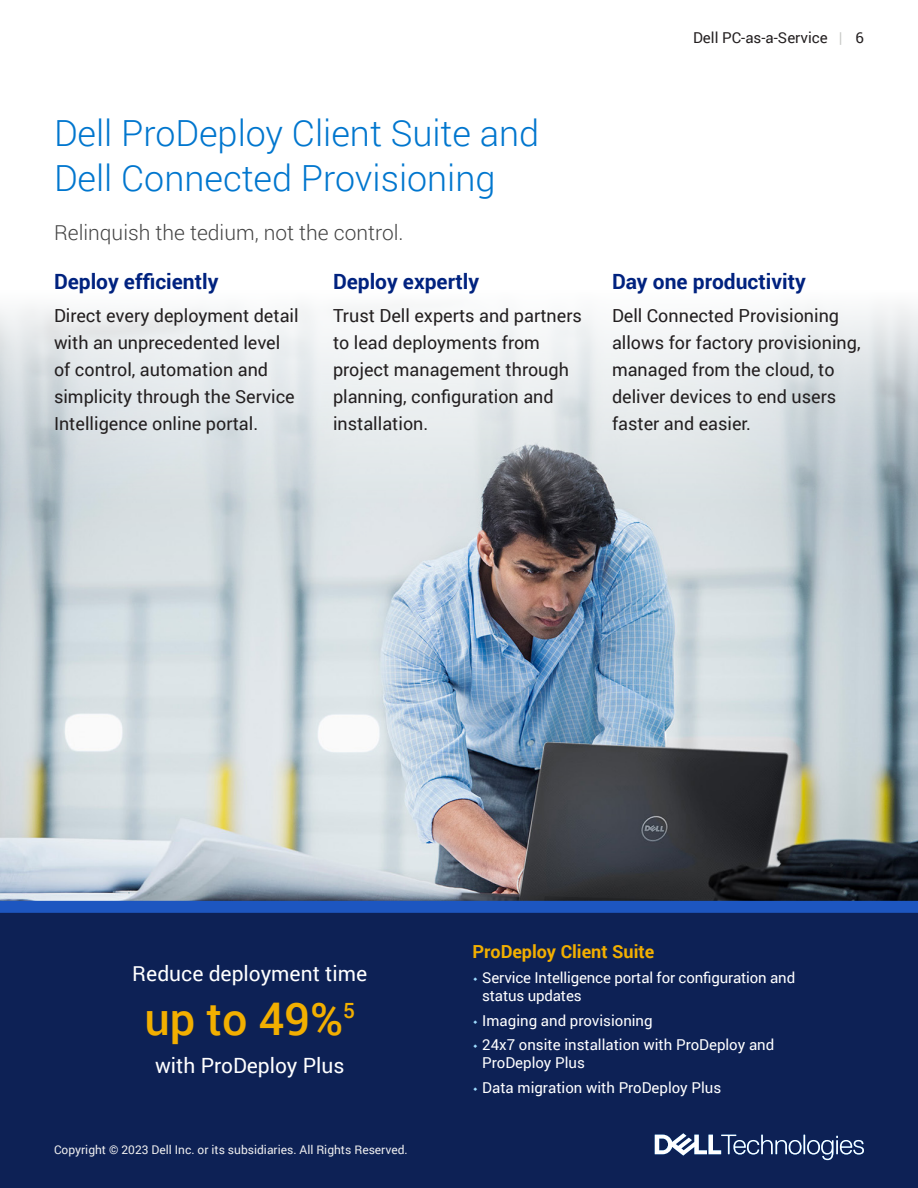
<style>
.page{position:relative;width:918px;height:1188px;background:#fff}
.page>*{position:absolute;margin:0;border:0;box-sizing:border-box;transform-origin:0 0}
.t1{font:500 45px "Roboto";color:#f2af00}
.Page_Header{font:300 36px/45px "Roboto";color:#0076ce}
.Body_Copy_Header{font:700 21px "Roboto";color:#00227f}
.t2{font:21px "Roboto";color:#fff}
.Page_Subhead{font:300 21px "Roboto";color:#444}
.Page_Copy{font:18px/27px "Roboto";color:#231f20}
.Body_Sub-Header{font:700 18px "Roboto";color:#f2af00}
.t3{font:15px/18px "Roboto";color:#fff}
.t4{font:15px "Roboto";color:#231f20}
.Small_Type___Page_Nu{font:12px "Roboto";color:#eee}
.s1{color:#c8c9c7}
.s2{font-family:"Dell Replica";color:#9fddff}
</style>
<div class="page">
<div style="left:0;top:907px;width:918px;height:281px;background:#0d2155"></div>
<img style="left:0;top:666px;width:918px;height:235px">
<div style="left:0;top:901px;width:918px;height:12px;background:#1d56c0"></div>
<svg style="left:0;top:305px;width:918px;height:361px;background:#cad2d7"></svg>
<svg style="left:655px;top:1133px;width:209px;height:27px"></svg>
<p class="Page_Header" style="left:54px;top:109px;width:487px">Dell ProDeploy Client Suite and<br>Dell Connected Provisioning</p>
<p class="Page_Subhead" style="left:54px;top:218px;width:351px">Relinquish the tedium, not the control.</p>
<p class="Body_Copy_Header" style="left:54px;top:266px;width:166px">Deploy efficiently</p>
<p class="Page_Copy" style="left:54px;top:302px;width:246px">Direct every deployment detail with an unprecedented level of control, automation and simplicity through the Service<br>Intelligence online portal.</p>
<p class="Body_Copy_Header" style="left:333px;top:266px;width:148px">Deploy expertly</p>
<p class="Page_Copy" style="left:333px;top:302px;width:250px">Trust Dell experts and partners to lead deployments from project management through planning, configuration and installation.</p>
<p class="t4" style="left:693px;top:27px;width:172px">Dell PC-as-a-Service <span class="s1">|</span> 6</p>
<p class="Body_Copy_Header" style="left:612px;top:266px;width:195px">Day one productivity</p>
<p class="Page_Copy" style="left:612px;top:302px;width:250px">Dell Connected Provisioning allows for factory provisioning, managed from the cloud, to deliver devices to end users faster and easier.</p>
<p class="t2" style="left:132px;top:959px;width:236px">Reduce deployment time</p>
<p class="t1" style="left:144px;top:987px;width:212px">up to 49%<sup>5</sup></p>
<p class="t2" style="left:155px;top:1051px;width:191px">with ProDeploy Plus</p>
<p class="Small_Type___Page_Nu" style="left:54px;top:1142px;width:355px">Copyright © 2023 Dell Inc. or its subsidiaries. All Rights Reserved.</p>
<p class="Body_Sub-Header" style="left:472px;top:939px;width:183px">ProDeploy Client Suite</p>
<p class="t3" style="left:482px;top:968px;width:314px;text-indent:-10px"><span class="s2">•</span> Service Intelligence portal for configuration and status updates</p>
<p class="t3" style="left:472px;top:1011px;width:182px"><span class="s2">•</span> Imaging and provisioning</p>
<p class="t3" style="left:482px;top:1036px;width:294px;text-indent:-10px"><span class="s2">•</span> 24x7 onsite installation with ProDeploy and<br>ProDeploy Plus</p>
<p class="t3" style="left:472px;top:1078px;width:250px"><span class="s2">•</span> Data migration with ProDeploy Plus</p>
</div>
